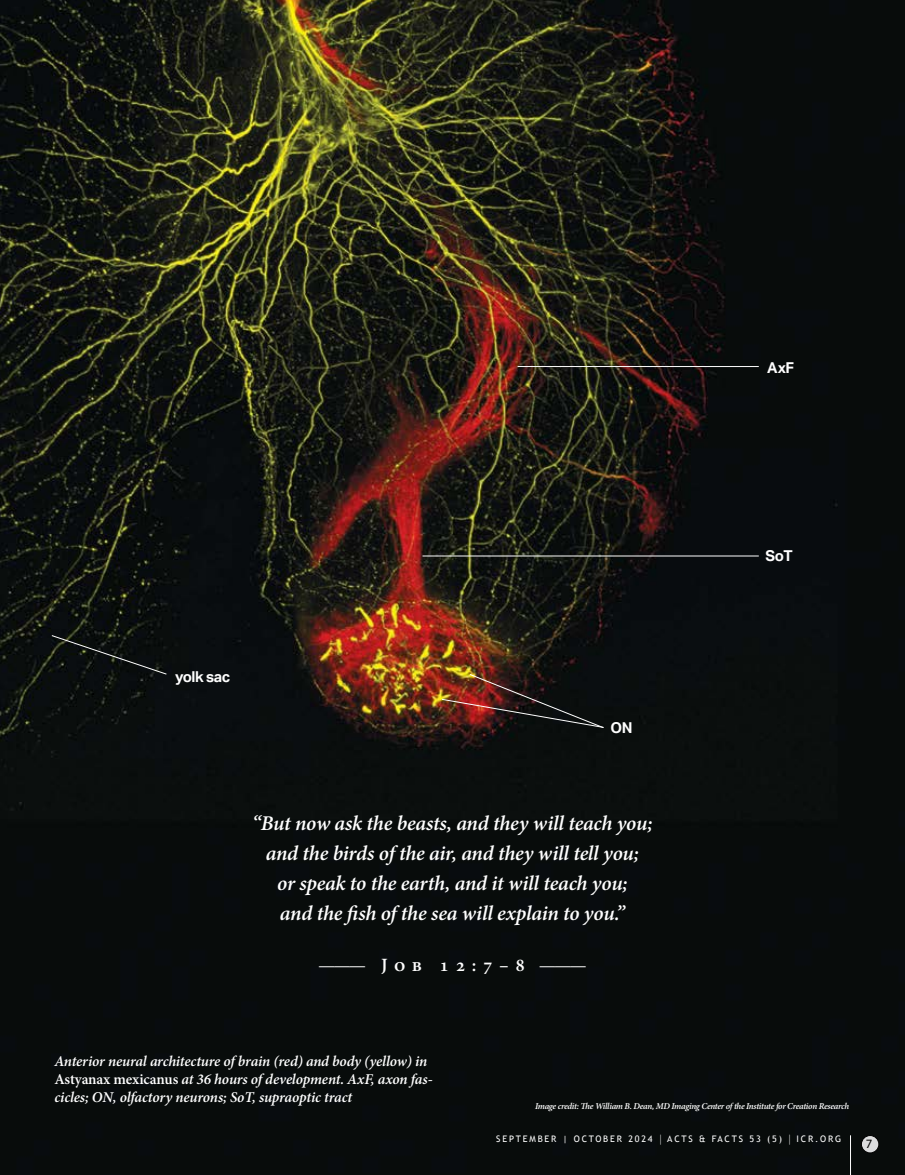
<style>
.page{position:relative;width:905px;height:1175px;background:#fff}
.page>*{position:absolute;margin:0;border:0;box-sizing:border-box;transform-origin:0 0}
.t1{font:italic 600 21px/30px "Minion Pro";letter-spacing:-.015em;color:#fff;text-align:center}
.t2{font:600 18.75px "Minion Pro";color:#fff}
.t3{font:italic 600 15px/18px "Minion Pro";letter-spacing:-.015em;color:#fff}
.t4{font:700 15px "Aktiv Grotesk";letter-spacing:-.03em;color:#fff}
.t5{font:12.75px "Myriad Pro";color:#000}
.t6{font:italic 600 9px "Minion Pro";letter-spacing:-.035em;color:#fff}
.t7{font:9px "Trebuchet MS";letter-spacing:.2em;color:#fff}
.s1{font-weight:400}
.s2{font-style:normal}
.s3{font-size:12.15px}
</style>
<div class="page">
<img style="left:1px;top:0;width:903px;height:1174px">
<div style="left:861px;top:1135px;width:17px;height:17px;background:#dcddde;border-radius:50%"></div>
<div style="left:861px;top:1135px;width:18px;height:18px;border:1px solid #000;border-radius:50%"></div>
<hr style="left:850px;top:1135px;width:1px;height:39px;background:#fff">
<hr style="left:517px;top:366px;width:241px;height:1px;background:#fff">
<hr style="left:422px;top:555px;width:336px;height:1px;background:#fff">
<img style="left:441px;top:673px;width:163px;height:55px">
<svg style="left:51px;top:634px;width:116px;height:41px;background:#121615"></svg>
<p class="t4" style="left:767px;top:358px;width:29px">AxF</p>
<p class="t4" style="left:765px;top:547px;width:29px">SoT</p>
<p class="t4" style="left:175px;top:667px;width:57px">yolk sac</p>
<p class="t4" style="left:610px;top:719px;width:24px">ON</p>
<h1 class="t1" style="left:252px;top:808px;width:402px">“But now ask the beasts, and they will teach you; and the birds of the air, and they will tell you;<br>or speak to the earth, and it will teach you;<br>and the fish of the sea will explain to you.”</h1>
<p class="t2" style="left:318px;top:952px;width:270px"><span class="s1">———</span> Job 12:7–8 <span class="s1">———</span></p>
<p class="t3" style="left:54px;top:1051px;width:380px">Anterior neural architecture of brain (red) and body (yellow) in<br><span class="s2">Astyanax mexicanus</span> at 36 hours of development. AxF, axon fas&shy;cicles; ON, olfactory neurons; SoT, supraoptic tract</p>
<p class="t6" style="left:535px;top:1099px;width:315px">Image credit: The William B. Dean, MD Imaging Center of the Institute for Creation Research</p>
<p class="t7" style="left:496px;top:1133px;width:346px">SEPTEMBER | OCTOBER 2024 <span class="s3">|</span> ACTS &amp; FACTS 53 (5) <span class="s3">|</span> ICR.ORG</p>
<p class="t5" style="left:865px;top:1136px;width:8px">7</p>
</div>
